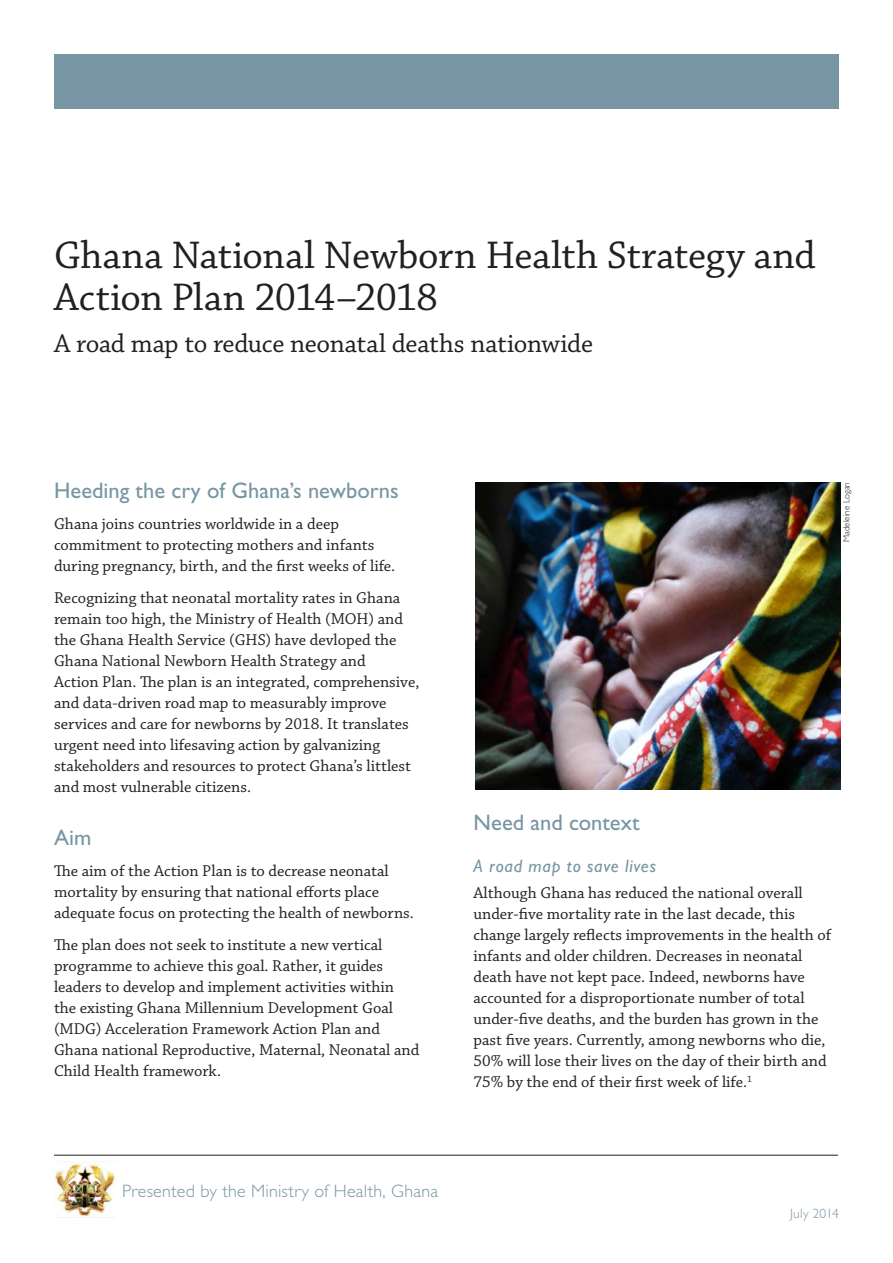
<style>
.page{position:relative;width:893px;height:1263px;background:#fff}
.page>*{position:absolute;margin:0;border:0;box-sizing:border-box;transform-origin:0 0}
.t1{font:40.5px/42px "Chaparral Pro";letter-spacing:-.005em;color:#231f20}
.t2{font:27px "Chaparral Pro";letter-spacing:-.015em;color:#231f20}
.headA{font:22.5px "Gill Sans Std";color:#7895a3}
.headA-2{font:300 18px "Gill Sans Std";letter-spacing:.015em;color:#7895a3}
.headB{font:italic 18px "Gill Sans Std";letter-spacing:.045em;color:#7895a3}
.body{font:16.5px/21px "Chaparral Pro";color:#231f20}
.headA-3{font:300 13.5px "Gill Sans Std";letter-spacing:.015em;color:#7895a3}
.photo_credit{font:300 9px "Gill Sans Std";color:#231f20}
</style>
<div class="page">
<hr style="left:54px;top:1155px;width:784px;height:1px;background:#231f20">
<div style="left:54px;top:54px;width:785px;height:54px;background:#7895a3"></div>
<img style="left:54px;top:1163px;width:61px;height:55px">
<img style="left:475px;top:483px;width:365px;height:306px">
<p class="t1" style="left:54px;top:236px;width:763px">Ghana National Newborn Health Strategy and<br>Action Plan 2014–2018</p>
<p class="t2" style="left:54px;top:328px;width:540px">A road map to reduce neonatal deaths nationwide</p>
<p class="headA" style="left:54px;top:477px;width:346px">Heeding the cry of Ghana’s newborns</p>
<p class="body" style="left:54px;top:514px;width:343px">Ghana joins countries worldwide in a deep commitment to protecting mothers and infants during pregnancy, birth, and the first weeks of life.</p>
<p class="body" style="left:54px;top:587px;width:367px">Recognizing that neonatal mortality rates in Ghana remain too high, the Ministry of Health (MOH) and the Ghana Health Service (GHS) have devloped the Ghana National Newborn Health Strategy and<br>Action Plan. The plan is an integrated, comprehensive, and data-driven road map to measurably improve services and care for newborns by 2018. It translates urgent need into lifesaving action by galvanizing stakeholders and resources to protect Ghana’s littlest and most vulnerable citizens.</p>
<p class="headA" style="left:54px;top:824px;width:39px">Aim</p>
<p class="body" style="left:54px;top:861px;width:361px">The aim of the Action Plan is to decrease neonatal mortality by ensuring that national efforts place adequate focus on protecting the health of newborns.</p>
<p class="body" style="left:54px;top:935px;width:367px">The plan does not seek to institute a new vertical programme to achieve this goal. Rather, it guides leaders to develop and implement activities within the existing Ghana Millennium Development Goal (MDG) Acceleration Framework Action Plan and Ghana national Reproductive, Maternal, Neonatal and Child Health framework.</p>
<p class="photo_credit" style="left:841px;top:542px;width:61px;rotate:-90deg">Madeleine Logan</p>
<p class="headA" style="left:473px;top:809px;width:168px">Need and context</p>
<p class="headB" style="left:473px;top:855px;width:184px">A road map to save lives</p>
<p class="body" style="left:473px;top:883px;width:359px">Although Ghana has reduced the national overall under-five mortality rate in the last decade, this change largely reflects improvements in the health of infants and older children. Decreases in neonatal death have not kept pace. Indeed, newborns have accounted for a disproportionate number of total under-five deaths, and the burden has grown in the past five years. Currently, among newborns who die, 50% will lose their lives on the day of their birth and 75% by the end of their first week of life.<sup>1</sup></p>
<p class="headA-2" style="left:122px;top:1181px;width:318px">Presented by the Ministry of Health, Ghana</p>
<p class="headA-3" style="left:790px;top:1206px;width:50px">July 2014</p>
</div>
